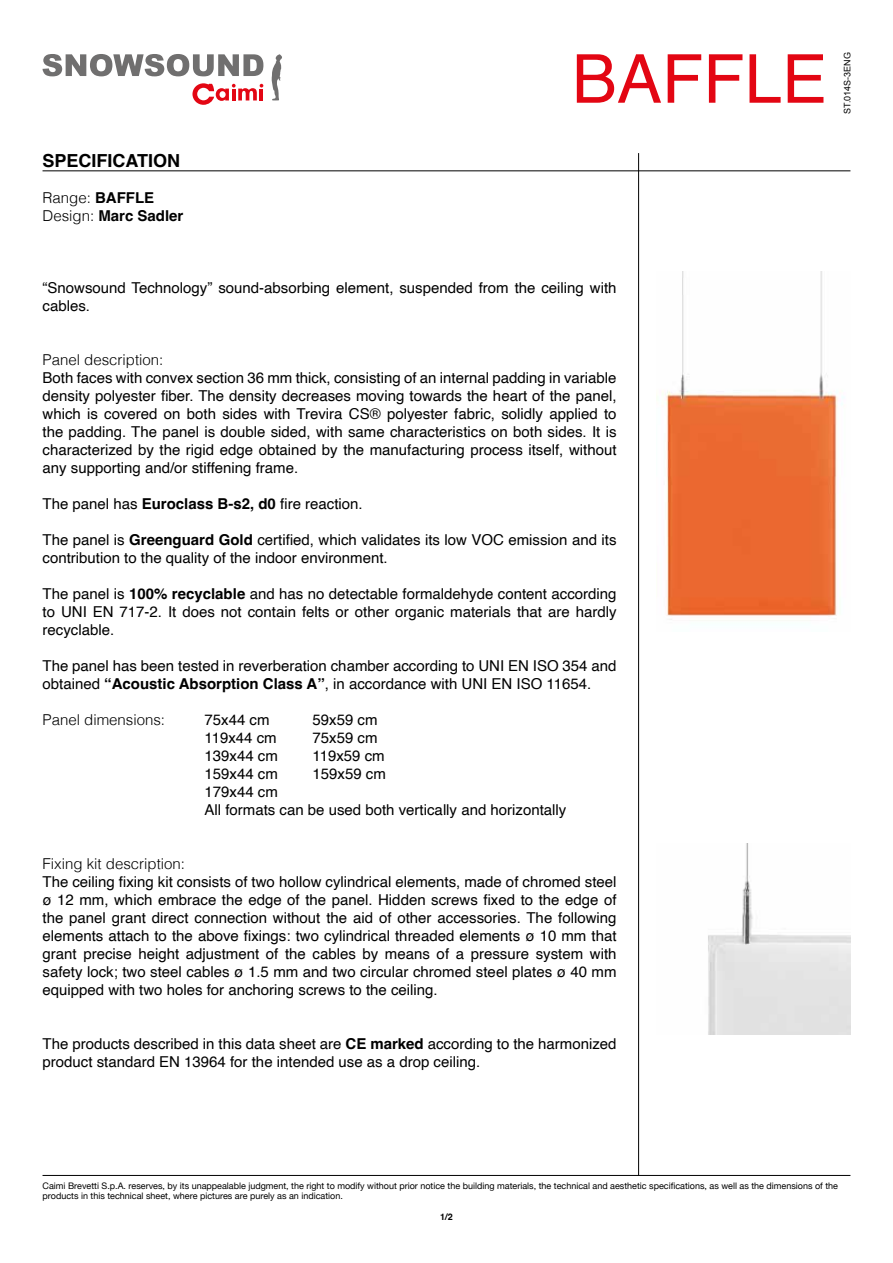
<style>
.page{position:relative;width:893px;height:1263px;background:#fff}
.page>*{position:absolute;margin:0;border:0;box-sizing:border-box;transform-origin:0 0}
.t1{font:67.5px "Helvetica";color:#e30613}
.t2{font:700 18px "Helvetica";color:#000}
.t3{font:15px/18px "Helvetica";color:#000}
.t4{font:300 15px "Helvetica";color:#000}
.t5{font:700 15px/18px "Helvetica";color:#000}
.t6{font:9px/10.8px "Helvetica Neue";color:#000}
.t7{font:9px "Arial";color:#000}
.t8{font:700 9px "Helvetica";color:#000}
.s1{font-weight:300}
.s2{font-weight:700}
</style>
<div class="page">
<hr style="left:43px;top:170px;width:807px;height:1px;background:#000">
<hr style="left:43px;top:1175px;width:807px;height:1px;background:#000">
<hr style="left:638px;top:153px;width:1px;height:1022px;background:#000">
<img style="left:662px;top:271px;width:182px;height:349px">
<img style="left:708px;top:843px;width:142px;height:191px">
<svg style="left:43px;top:54px;width:220px;height:22px"></svg>
<svg style="left:272px;top:54px;width:10px;height:46px"></svg>
<svg style="left:192px;top:83px;width:71px;height:22px"></svg>
<p class="t2" style="left:43px;top:149px;width:139px">SPECIFICATION</p>
<p class="t5" style="left:43px;top:190px;width:142px"><span class="s1">Range:</span> BAFFLE<br><span class="s1">Design:</span> Marc Sadler</p>
<h1 class="t1" style="left:572px;top:27px;width:257px">BAFFLE</h1>
<p class="t7" style="left:841px;top:114px;width:63px;rotate:-90deg">ST.014S-3ENG</p>
<p class="t3" style="left:43px;top:279px;width:575px">“Snowsound Technology” sound-absorbing element, suspended from the ceiling with cables.</p>
<p class="t4" style="left:43px;top:347px;width:122px">Panel description:</p>
<p class="t3" style="left:43px;top:369px;width:575px;text-align:justify">Both faces with convex section 36 mm thick, consisting of an internal padding in variable density polyester fiber. The density decreases moving towards the heart of the panel, which is covered on both sides with Trevira CS® polyester fabric, solidly applied to the padding. The panel is double sided, with same characteristics on both sides. It is characterized by the rigid edge obtained by the manufacturing process itself, without any supporting and/or stiffening frame.</p>
<p class="t3" style="left:43px;top:495px;width:322px">The panel has <span class="s2">Euroclass B-s2, d0</span> fire reaction.</p>
<p class="t3" style="left:43px;top:531px;width:576px">The panel is <span class="s2">Greenguard Gold</span> certified, which validates its low VOC emission and its contribution to the quality of the indoor environment.</p>
<p class="t3" style="left:43px;top:585px;width:575px;text-align:justify">The panel is <span class="s2">100% recyclable</span> and has no detectable formaldehyde content according to UNI EN 717-2. It does not contain felts or other organic materials that are hardly recyclable.</p>
<p class="t3" style="left:43px;top:657px;width:576px">The panel has been tested in reverberation chamber according to UNI EN ISO 354 and obtained <span class="s2">“Acoustic Absorption Class A”</span>, in accordance with UNI EN ISO 11654.</p>
<p class="t4" style="left:43px;top:707px;width:124px">Panel dimensions:</p>
<p class="t3" style="left:205px;top:711px;width:67px">75x44 cm</p>
<p class="t3" style="left:313px;top:711px;width:67px">59x59 cm</p>
<p class="t3" style="left:205px;top:729px;width:74px">119x44 cm</p>
<p class="t3" style="left:313px;top:729px;width:67px">75x59 cm</p>
<p class="t3" style="left:205px;top:747px;width:75px">139x44 cm</p>
<p class="t3" style="left:313px;top:747px;width:74px">119x59 cm</p>
<p class="t3" style="left:205px;top:765px;width:75px">159x44 cm</p>
<p class="t3" style="left:313px;top:765px;width:75px">159x59 cm</p>
<p class="t3" style="left:205px;top:783px;width:363px">179x44 cm<br>All formats can be used both vertically and horizontally</p>
<p class="t4" style="left:43px;top:851px;width:144px">Fixing kit description:</p>
<p class="t3" style="left:43px;top:873px;width:576px;text-align:justify">The ceiling fixing kit consists of two hollow cylindrical elements, made of chromed steel ø 12 mm, which embrace the edge of the panel. Hidden screws fixed to the edge of the panel grant direct connection without the aid of other accessories. The following elements attach to the above fixings: two cylindrical threaded elements ø 10 mm that grant precise height adjustment of the cables by means of a pressure system with safety lock; two steel cables ø 1.5 mm and two circular chromed steel plates ø 40 mm equipped with two holes for anchoring screws to the ceiling.</p>
<p class="t3" style="left:43px;top:1035px;width:576px">The products described in this data sheet are <span class="s2">CE marked</span> according to the harmonized product standard EN 13964 for the intended use as a drop ceiling.</p>
<p class="t6" style="left:43px;top:1180px;width:797px">Caimi Brevetti S.p.A. reserves, by its unappealable judgment, the right to modify without prior notice the building materials, the technical and aesthetic specifications, as well as the dimensions of the products in this technical sheet, where pictures are purely as an indication.</p>
<p class="t8" style="left:440px;top:1212px;width:14px">1/2</p>
</div>
